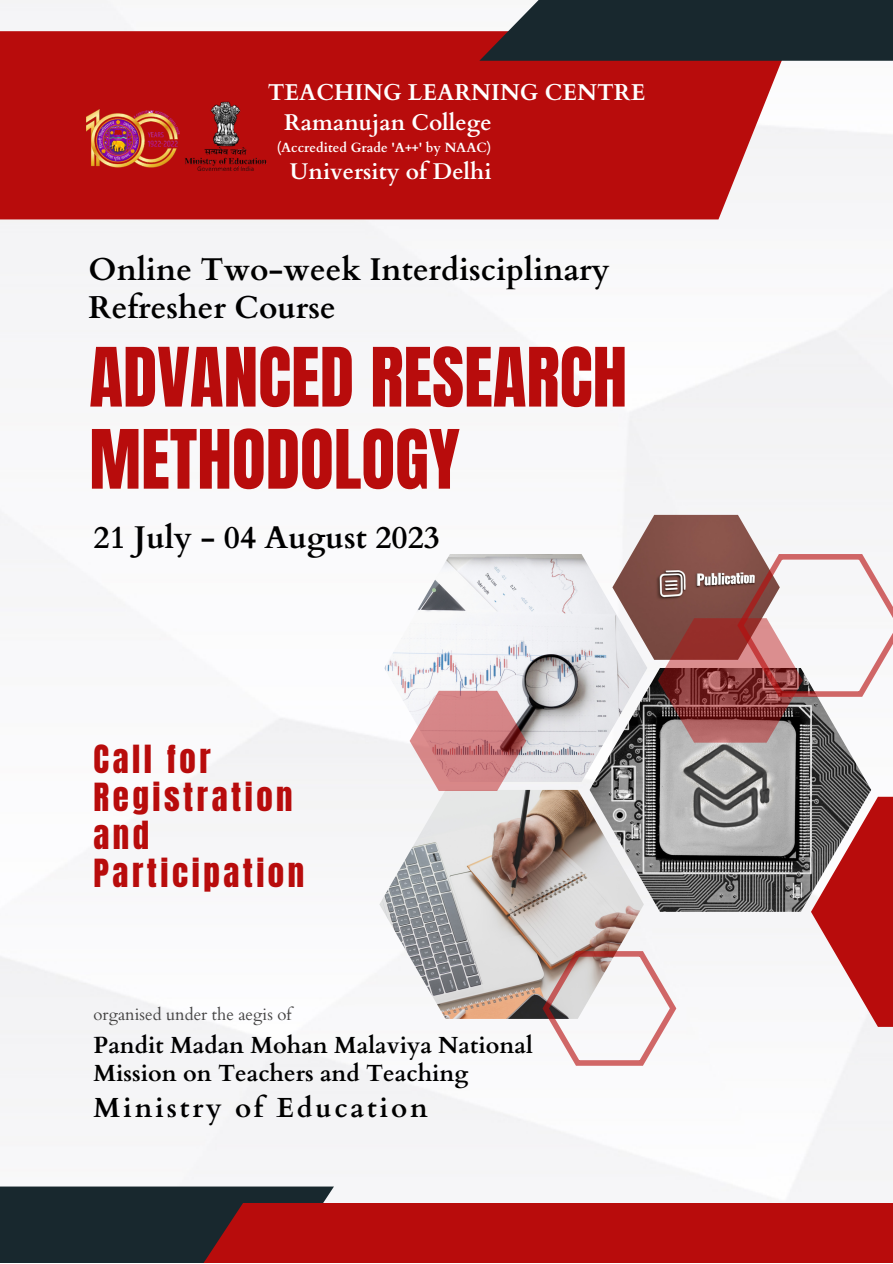
<style>
.page{position:relative;width:893px;height:1264px;background:#fff}
.page>*{position:absolute;margin:0;border:0;box-sizing:border-box;transform-origin:0 0}
.t1{font:69.45px/82.1px "Anton";color:#b80c0c}
.t2{font:33px/38.2px "Anton";letter-spacing:.105em;color:#b80c0c}
.t3{font:700 31.5px/37px "Cardo";color:#000}
.t4{font:700 27.6px "Cardo";letter-spacing:.1em;color:#000}
.t5{font:700 23.4px/28px "Cardo";color:#000}
.t6{font:700 22.95px "Cardo";color:#fff}
.t7{font:700 22.65px "Cardo";color:#fff}
.t8{font:16.8px "Cardo";color:#444343}
.t9{font:700 13.35px "Cardo";color:#fff}
</style>
<div class="page">
<img style="left:0;top:0;width:892px;height:1200px">
<div style="left:0;top:31px;width:793px;height:188px;background:#b80c0c"></div>
<div style="left:479px;top:0;width:413px;height:60px;background:#18282e"></div>
<div style="left:0;top:1186px;width:334px;height:76px;background:#18282e"></div>
<div style="left:174px;top:1202px;width:718px;height:60px;background:#b80c0c"></div>
<img style="left:589px;top:668px;width:282px;height:243px">
<img style="left:612px;top:515px;width:167px;height:145px">
<img style="left:384px;top:554px;width:263px;height:227px">
<img style="left:379px;top:790px;width:264px;height:228px">
<svg style="left:810px;top:796px;width:82px;height:230px;fill:#b80c0c"></svg>
<svg style="left:409px;top:690px;width:117px;height:101px"></svg>
<svg style="left:542px;top:951px;width:134px;height:114px"></svg>
<svg style="left:658px;top:554px;width:234px;height:188px"></svg>
<img style="left:179px;top:100px;width:87px;height:77px">
<img style="left:86px;top:110px;width:93px;height:57px">
<p class="t6" style="left:268px;top:77px;width:379px">TEACHING LEARNING CENTRE</p>
<p class="t7" style="left:284px;top:107px;width:209px">Ramanujan College</p>
<p class="t9" style="left:277px;top:139px;width:216px">(Accredited Grade 'A++' by NAAC)</p>
<p class="t7" style="left:290px;top:156px;width:203px">University of Delhi</p>
<p class="t3" style="left:89px;top:252px;width:522px">Online Two-week Interdisciplinary<br>Refresher Course</p>
<p class="t1" style="left:89px;top:337px;width:539px">ADVANCED RESEARCH<br>METHODOLOGY</p>
<p class="t3" style="left:93px;top:519px;width:348px">21 July - 04 August 2023</p>
<p class="t2" style="left:93px;top:740px;width:212px">Call for<br>Registration and<br>Participation</p>
<p class="t8" style="left:93px;top:1003px;width:199px">organised under the aegis of</p>
<p class="t5" style="left:93px;top:1031px;width:441px">Pandit Madan Mohan Malaviya National<br>Mission on Teachers and Teaching</p>
<p class="t4" style="left:93px;top:1090px;width:336px">Ministry of Education</p>
</div>
